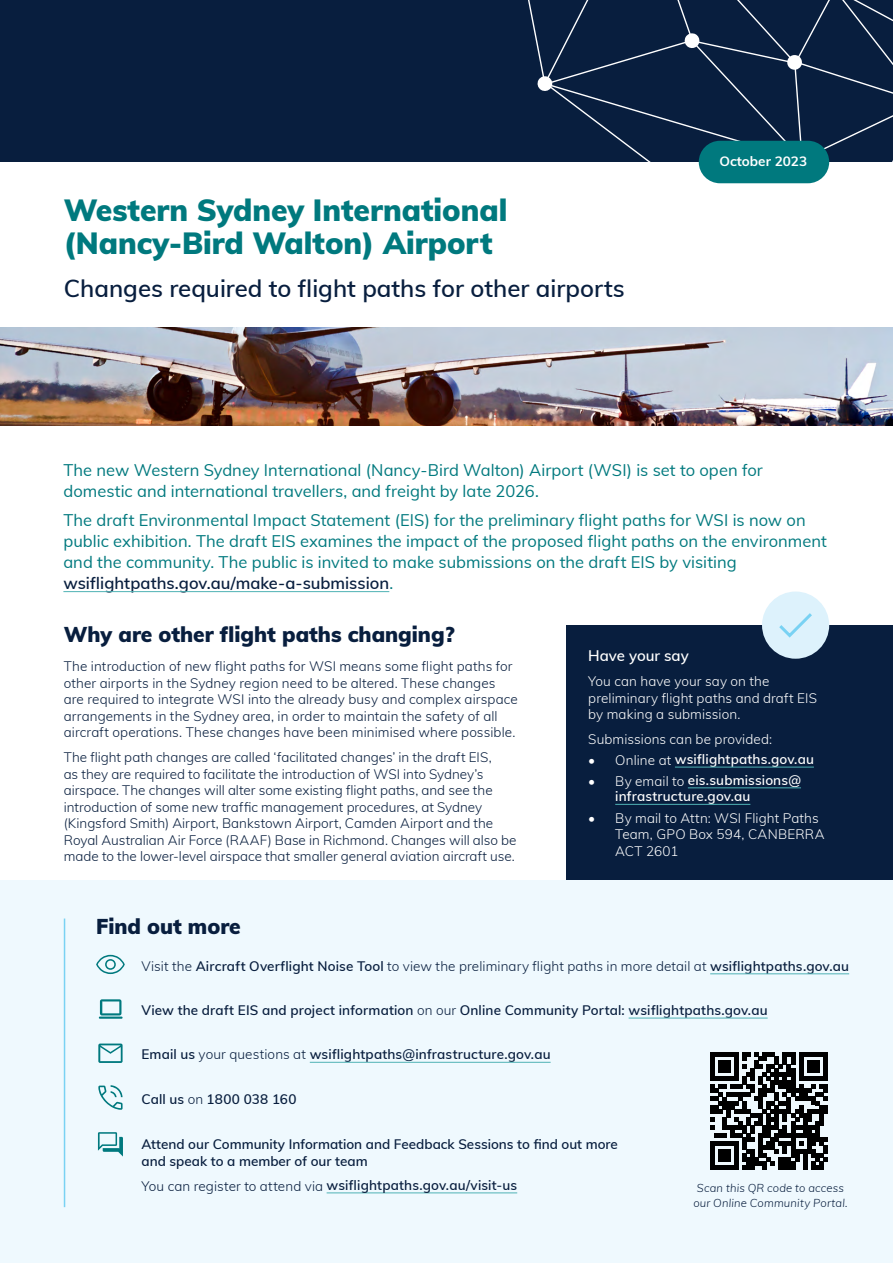
<style>
.page{position:relative;width:893px;height:1263px;background:#fff}
.page>*{position:absolute;margin:0;border:0;box-sizing:border-box;transform-origin:0 0}
.H1{font:900 30px/33px "Muli";color:#00797e}
.H2{font:600 24px "Muli";color:#081e3e}
.H3{font:900 21px "Muli";color:#081e3e}
.Intro_Text{font:16.5px/21px "Muli";color:#00797e}
.Intro_Text-2{font:600 16.5px "Muli";color:#081e3e}
.H4{font:600 15px "Muli";color:#fff}
.Body_Text{font:300 13.5px/16.5px "Muli";letter-spacing:.005em;color:#081e3e}
.Body_Text-2{font:600 13.5px "Muli";letter-spacing:.01em;color:#081e3e}
.Body_Text-3{font:300 13.5px/16.5px "Muli";letter-spacing:.005em;color:#fff}
.H4-2{font:600 13.5px/16.5px "Muli";color:#081e3e}
.Body_Text-4{font:600 13.5px/16.5px "Muli";letter-spacing:.01em;color:#fff}
.t1{font:700 13.5px "Muli";color:#fff}
.t2{font:italic 300 11.25px/15px "Muli";letter-spacing:.015em;color:#081e3e;text-align:center}
.s1{font-weight:400;color:#00797e}
.s2{font-weight:300}
.s3{font-weight:600}
</style>
<div class="page">
<div style="left:567px;top:625px;width:326px;height:255px;background:#081e3e"></div>
<div style="left:0;top:0;width:893px;height:161px;background:#081e3e"></div>
<div style="left:699px;top:141px;width:130px;height:42px;background:#00797e;border-radius:21px"></div>
<img style="left:0;top:328px;width:893px;height:98px">
<div style="left:0;top:880px;width:893px;height:383px;background:#eff9fe"></div>
<hr style="left:327px;top:1192px;width:190px;height:1px;background:#4fb2b5">
<svg style="left:710px;top:1052px;width:117px;height:118px"></svg>
<hr style="left:64px;top:918px;width:1px;height:289px;background:#79d2f3">
<hr style="left:710px;top:973px;width:139px;height:1px;background:#4fb2b5">
<hr style="left:629px;top:1018px;width:139px;height:1px;background:#4fb2b5">
<hr style="left:310px;top:1062px;width:241px;height:1px;background:#4fb2b5">
<svg style="left:98px;top:1043px;width:25px;height:20px"></svg>
<svg style="left:98px;top:1132px;width:25px;height:24px"></svg>
<svg style="left:98px;top:1085px;width:25px;height:25px"></svg>
<svg style="left:96px;top:955px;width:29px;height:19px"></svg>
<hr style="left:63px;top:591px;width:326px;height:1px;background:#4fb2b5">
<svg style="left:99px;top:999px;width:24px;height:20px"></svg>
<hr style="left:675px;top:767px;width:139px;height:1px;background:#4fb2b5">
<hr style="left:688px;top:787px;width:113px;height:1px;background:#4fb2b5">
<hr style="left:615px;top:804px;width:135px;height:1px;background:#4fb2b5">
<div style="left:762px;top:591px;width:67px;height:68px;background:#ddf2fc;border-radius:50%"></div>
<svg style="left:779px;top:613px;width:33px;height:25px"></svg>
<p class="H1" style="left:64px;top:193px;width:445px">Western Sydney International (Nancy-Bird Walton) Airport</p>
<p class="H2" style="left:64px;top:271px;width:562px">Changes required to flight paths for other airports</p>
<p class="t1" style="left:719px;top:151px;width:89px">October 2023</p>
<p class="Intro_Text" style="left:63px;top:459px;width:701px">The new Western Sydney International (Nancy‑Bird Walton) Airport (WSI) is set to open for domestic and international travellers, and freight by late 2026.</p>
<p class="Intro_Text" style="left:63px;top:509px;width:765px">The draft Environmental Impact Statement (EIS) for the preliminary flight paths for WSI is now on public exhibition. The draft EIS examines the impact of the proposed flight paths on the environment and the community. The public is invited to make submissions on the draft EIS by visiting</p>
<p class="Intro_Text-2" style="left:63px;top:571px;width:331px">wsiflightpaths.gov.au/make-a-submission<span class="s1">.</span></p>
<h1 class="H3" style="left:64px;top:619px;width:392px">Why are other flight paths changing?</h1>
<p class="Body_Text" style="left:64px;top:657px;width:455px">The introduction of new flight paths for WSI means some flight paths for other airports in the Sydney region need to be altered. These changes are required to integrate WSI into the already busy and complex airspace arrangements in the Sydney area, in order to maintain the safety of all aircraft operations. These changes have been minimised where possible.</p>
<p class="Body_Text" style="left:64px;top:748px;width:454px">The flight path changes are called ‘facilitated changes’ in the draft EIS,<br>as they are required to facilitate the introduction of WSI into Sydney’s airspace. The changes will alter some existing flight paths, and see the introduction of some new traffic management procedures, at Sydney (Kingsford Smith) Airport, Bankstown Airport, Camden Airport and the Royal Australian Air Force (RAAF) Base in Richmond. Changes will also be made to the lower-level airspace that smaller general aviation aircraft use.</p>
<h2 class="H4" style="left:588px;top:645px;width:102px">Have your say</h2>
<p class="Body_Text-3" style="left:588px;top:672px;width:230px">You can have your say on the preliminary flight paths and draft EIS by making a submission.</p>
<p class="Body_Text-3" style="left:588px;top:730px;width:185px">Submissions can be provided:</p>
<p class="Body_Text-4" style="left:588px;top:750px;width:227px"><span class="s2">• Online at</span> wsiflightpaths.gov.au</p>
<p class="Body_Text-4" style="left:615px;top:771px;width:187px;text-indent:-27px"><span class="s2">• By email to</span> eis.submissions@ infrastructure.gov.au</p>
<p class="Body_Text-3" style="left:615px;top:809px;width:211px;text-indent:-27px">• By mail to Attn: WSI Flight Paths<br>Team, GPO Box 594, CANBERRA<br>ACT 2601</p>
<h1 class="H3" style="left:96px;top:910px;width:146px">Find out more</h1>
<p class="Body_Text" style="left:141px;top:957px;width:709px">Visit the <span class="s3">Aircraft Overflight Noise Tool</span> to view the preliminary flight paths in more detail at <span class="s3">wsiflightpaths.gov.au</span></p>
<p class="Body_Text-2" style="left:141px;top:1000px;width:628px">View the draft EIS and project information <span class="s2">on our</span> Online Community Portal: wsiflightpaths.gov.au</p>
<p class="Body_Text-2" style="left:141px;top:1044px;width:411px">Email us <span class="s2">your questions at</span> wsiflightpaths@infrastructure.gov.au</p>
<p class="Body_Text-2" style="left:141px;top:1089px;width:157px">Call us <span class="s2">on</span> 1800 038 160</p>
<h2 class="H4-2" style="left:141px;top:1135px;width:478px">Attend our Community Information and Feedback Sessions to find out more and speak to a member of our team</h2>
<p class="Body_Text-2" style="left:141px;top:1175px;width:377px"><span class="s2">You can register to attend via</span> wsiflightpaths.gov.au/visit-us</p>
<p class="t2" style="left:693px;top:1180px;width:156px">Scan this QR code to access our Online Community Portal.</p>
</div>
